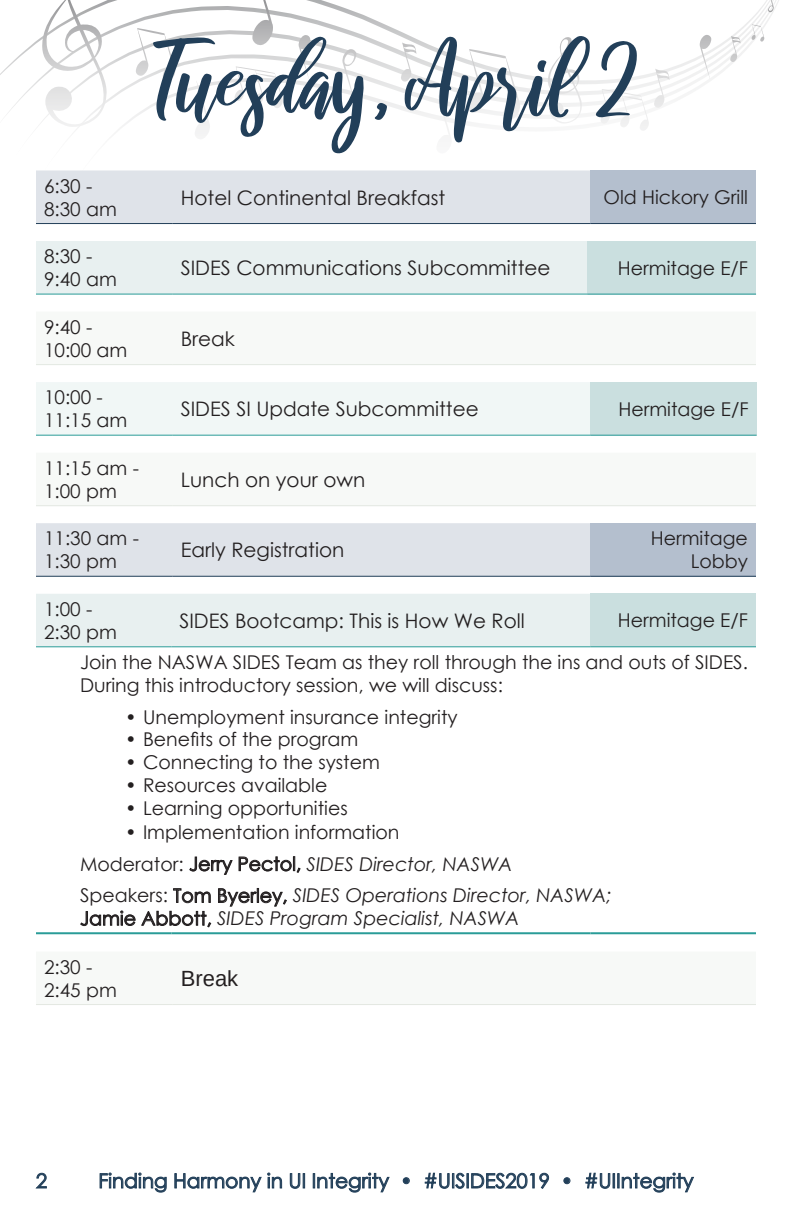
<style>
.page{position:relative;width:792px;height:1224px;background:#fff}
.page>*{position:absolute;margin:0;border:0;box-sizing:border-box;transform-origin:0 0}
.t1{font:98px "raustila";color:#223f59}
.Details{font:22px "Liberation Sans";color:#231f20}
.Details-2{font:20px "Century Gothic";color:#231f20}
.t2{font:20px "Century Gothic";color:#223f59}
.Description{font:19px/22.8px "Century Gothic";color:#231f20}
.Moderator_Speaker{font:italic 19px "Century Gothic";color:#231f20}
.Moderator_Speaker-2{font:19px "Century Gothic";color:#231f20}
.s1{font-style:italic}
.s2{font-style:normal}
</style>
<div class="page">
<svg style="left:76px;top:0;width:703px;height:130px"></svg>
<svg style="left:41px;top:0;width:68px;height:127px"></svg>
<svg style="left:547px;top:37px;width:36px;height:87px"></svg>
<svg style="left:467px;top:49px;width:53px;height:71px"></svg>
<svg style="left:751px;top:24px;width:13px;height:18px"></svg>
<svg style="left:135px;top:28px;width:40px;height:53px"></svg>
<svg style="left:234px;top:66px;width:49px;height:43px"></svg>
<svg style="left:730px;top:36px;width:11px;height:26px"></svg>
<svg style="left:600px;top:69px;width:70px;height:61px"></svg>
<svg style="left:401px;top:42px;width:15px;height:40px"></svg>
<svg style="left:252px;top:0;width:31px;height:46px"></svg>
<svg style="left:768px;top:0;width:6px;height:12px"></svg>
<svg style="left:342px;top:49px;width:15px;height:53px"></svg>
<svg style="left:194px;top:81px;width:16px;height:55px"></svg>
<svg style="left:436px;top:95px;width:16px;height:41px"></svg>
<svg style="left:298px;top:35px;width:13px;height:44px"></svg>
<svg style="left:700px;top:35px;width:12px;height:44px"></svg>
<svg style="left:36px;top:1173px;width:11px;height:15px"></svg>
<svg style="left:100px;top:1173px;width:66px;height:19px"></svg>
<svg style="left:175px;top:1173px;width:86px;height:19px"></svg>
<svg style="left:267px;top:1173px;width:15px;height:15px"></svg>
<svg style="left:290px;top:1173px;width:15px;height:16px"></svg>
<svg style="left:313px;top:1173px;width:76px;height:19px"></svg>
<svg style="left:403px;top:1177px;width:7px;height:7px"></svg>
<svg style="left:425px;top:1173px;width:109px;height:16px"></svg>
<svg style="left:540px;top:1173px;width:9px;height:16px"></svg>
<svg style="left:564px;top:1177px;width:6px;height:7px"></svg>
<svg style="left:586px;top:1173px;width:108px;height:19px"></svg>
<div style="left:36px;top:170px;width:554px;height:53px;background:#dfe3e9"></div>
<div style="left:590px;top:170px;width:166px;height:54px;background:#b4bfce"></div>
<hr style="left:36px;top:223px;width:137px;height:1px;background:#223f59">
<hr style="left:173px;top:223px;width:417px;height:1px;background:#223f59">
<hr style="left:590px;top:223px;width:166px;height:1px;background:#223f59">
<div style="left:36px;top:241px;width:552px;height:53px;background:#e8f0f0"></div>
<div style="left:588px;top:241px;width:168px;height:53px;background:#cadfdf"></div>
<hr style="left:36px;top:294px;width:137px;height:1px;background:#2a9c98">
<hr style="left:173px;top:294px;width:415px;height:1px;background:#2a9c98">
<hr style="left:588px;top:294px;width:168px;height:1px;background:#2a9c98">
<hr style="left:36px;top:364px;width:137px;height:1px;background:#e3e8e1">
<hr style="left:173px;top:364px;width:583px;height:1px;background:#e3e8e1">
<div style="left:36px;top:382px;width:554px;height:53px;background:#f1f7f6"></div>
<div style="left:590px;top:382px;width:167px;height:53px;background:#cadfdf"></div>
<hr style="left:36px;top:435px;width:137px;height:1px;background:#2a9c98">
<hr style="left:173px;top:435px;width:417px;height:1px;background:#2a9c98">
<hr style="left:590px;top:435px;width:167px;height:1px;background:#2a9c98">
<hr style="left:36px;top:505px;width:137px;height:1px;background:#e3e8e1">
<hr style="left:173px;top:505px;width:583px;height:1px;background:#e3e8e1">
<div style="left:36px;top:523px;width:554px;height:53px;background:#dfe3e9"></div>
<div style="left:590px;top:523px;width:166px;height:53px;background:#b4bfce"></div>
<hr style="left:36px;top:576px;width:137px;height:1px;background:#223f59">
<hr style="left:173px;top:576px;width:417px;height:1px;background:#223f59">
<hr style="left:590px;top:576px;width:166px;height:1px;background:#223f59">
<div style="left:36px;top:594px;width:554px;height:52px;background:#e8f0f0"></div>
<div style="left:590px;top:594px;width:166px;height:53px;background:#cadfdf"></div>
<hr style="left:36px;top:646px;width:136px;height:1px;background:#2a9c98">
<hr style="left:172px;top:646px;width:418px;height:1px;background:#2a9c98">
<hr style="left:590px;top:646px;width:166px;height:1px;background:#2a9c98">
<hr style="left:36px;top:932px;width:136px;height:2px;background:#2a9c98">
<hr style="left:172px;top:932px;width:418px;height:2px;background:#2a9c98">
<hr style="left:590px;top:932px;width:166px;height:2px;background:#2a9c98">
<svg style="left:190px;top:857px;width:42px;height:18px"></svg>
<svg style="left:239px;top:857px;width:61px;height:16px"></svg>
<svg style="left:173px;top:889px;width:38px;height:14px"></svg>
<svg style="left:218px;top:888px;width:69px;height:18px"></svg>
<svg style="left:80px;top:911px;width:55px;height:15px"></svg>
<svg style="left:141px;top:911px;width:70px;height:16px"></svg>
<hr style="left:36px;top:1004px;width:137px;height:1px;background:#e3e8e1">
<hr style="left:173px;top:1004px;width:583px;height:1px;background:#e3e8e1">
<p class="Description" style="left:44px;top:174px;width:50px">6:30 -</p>
<p class="Description" style="left:44px;top:197px;width:74px">8:30 am</p>
<p class="Description" style="left:44px;top:245px;width:50px">8:30 -</p>
<p class="Description" style="left:44px;top:268px;width:74px">9:40 am</p>
<p class="Description" style="left:44px;top:315px;width:50px">9:40 -</p>
<p class="Description" style="left:44px;top:338px;width:85px">10:00 am</p>
<p class="Description" style="left:44px;top:386px;width:60px">10:00 -</p>
<p class="Description" style="left:44px;top:409px;width:85px">11:15 am</p>
<p class="t1" style="left:155px;top:27px;width:483px">Tuesday, April 2</p>
<p class="Details-2" style="left:181px;top:183px;width:266px">Hotel Continental Breakfast</p>
<p class="Description" style="left:603px;top:186px;width:146px">Old Hickory Grill</p>
<p class="Details-2" style="left:181px;top:254px;width:371px">SIDES Communications Subcommittee</p>
<p class="Description" style="left:618px;top:256px;width:132px">Hermitage E/F</p>
<p class="Details-2" style="left:181px;top:324px;width:56px">Break</p>
<p class="Details-2" style="left:181px;top:395px;width:299px">SIDES SI Update Subcommittee</p>
<p class="Description" style="left:618px;top:397px;width:132px">Hermitage E/F</p>
<p class="Description" style="left:44px;top:456px;width:96px">11:15 am -<br>1:00 pm</p>
<p class="Details-2" style="left:181px;top:465px;width:186px">Lunch on your own</p>
<p class="Description" style="left:44px;top:527px;width:96px">11:30 am -<br>1:30 pm</p>
<p class="Details-2" style="left:181px;top:536px;width:165px">Early Registration</p>
<p class="Description" style="left:651px;top:527px;width:99px;text-align:right">Hermitage<br>Lobby</p>
<p class="Description" style="left:44px;top:597px;width:50px">1:00 -</p>
<p class="Description" style="left:44px;top:620px;width:74px">2:30 pm</p>
<p class="Details-2" style="left:180px;top:607px;width:347px">SIDES Bootcamp: This is How We Roll</p>
<p class="Description" style="left:618px;top:609px;width:132px">Hermitage E/F</p>
<p class="Description" style="left:80px;top:651px;width:669px">Join the NASWA SIDES Team as they roll through the ins and outs of SIDES.<br>During this introductory session, we will discuss:</p>
<p class="Description" style="left:125px;top:705px;width:334px">• Unemployment insurance integrity</p>
<p class="Description" style="left:125px;top:728px;width:235px">• Benefits of the program</p>
<p class="Description" style="left:125px;top:751px;width:256px">• Connecting to the system</p>
<p class="Description" style="left:125px;top:774px;width:204px">• Resources available</p>
<p class="Description" style="left:125px;top:796px;width:224px">• Learning opportunities</p>
<p class="Description" style="left:125px;top:820px;width:276px">• Implementation information</p>
<p class="Moderator_Speaker-2" style="left:80px;top:851px;width:434px">Moderator: Jerry Pectol, <span class="s1">SIDES Director, NASWA</span></p>
<p class="Moderator_Speaker" style="left:80px;top:882px;width:533px"><span class="s2">Speakers: Tom Byerley,</span> SIDES Operations Director, NASWA;</p>
<p class="Moderator_Speaker" style="left:80px;top:905px;width:441px"><span class="s2">Jamie Abbott,</span> SIDES Program Specialist, NASWA</p>
<p class="Description" style="left:44px;top:955px;width:50px">2:30 -</p>
<p class="Description" style="left:44px;top:978px;width:74px">2:45 pm</p>
<p class="Details" style="left:181px;top:964px;width:59px">Break</p>
<p class="t2" style="left:36px;top:1167px;width:13px">2</p>
<p class="t2" style="left:98px;top:1167px;width:597px">Finding Harmony in UI Integrity • #UISIDES2019 • #UIIntegrity</p>
</div>
